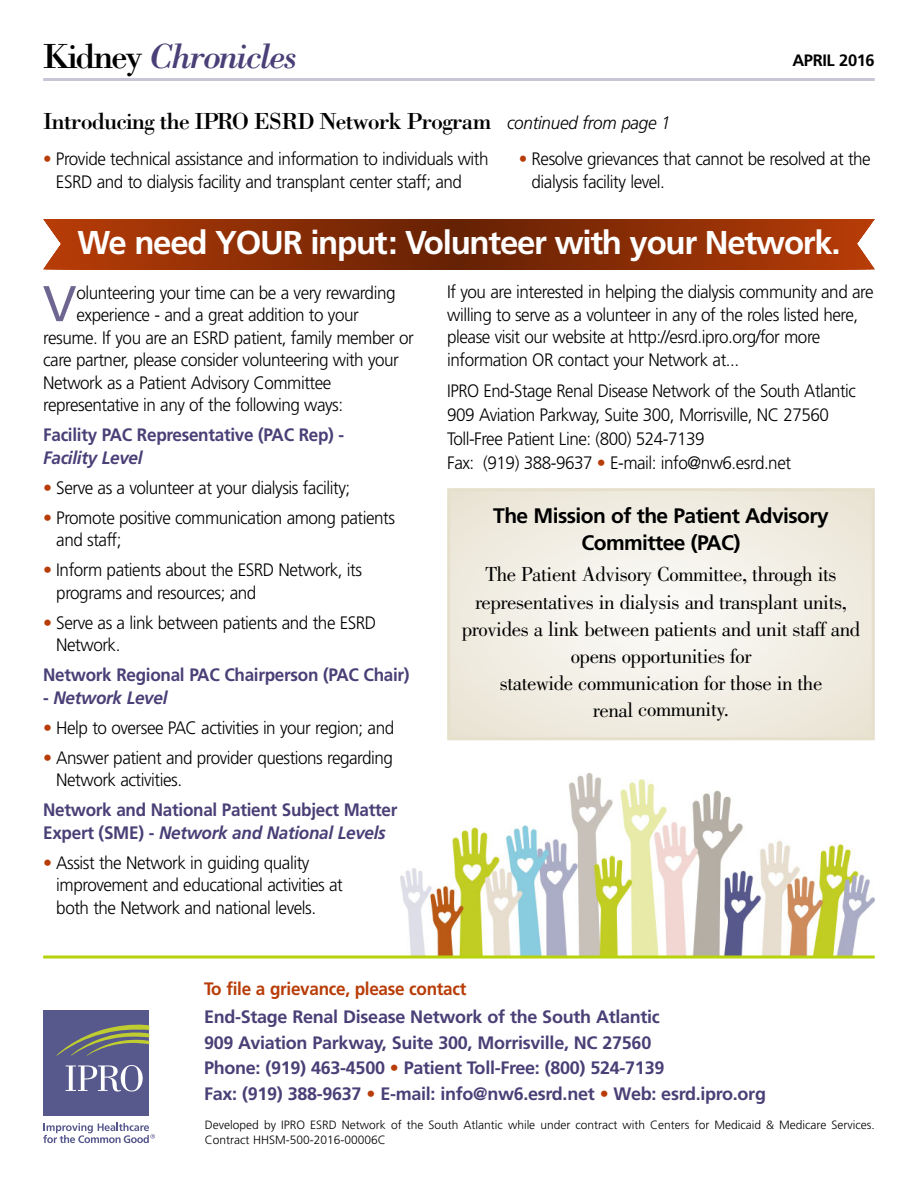
<style>
.page{position:relative;width:918px;height:1188px;background:#fff}
.page>*{position:absolute;margin:0;border:0;box-sizing:border-box;transform-origin:0 0}
.t1{font:50.25px "Frutiger";color:#6e6691}
.t2{font:italic 36px "Bodoni";letter-spacing:-.055em;color:#4a3f76}
.t3{font:700 33px "Frutiger";letter-spacing:-.04em;color:#fff}
.t4{font:24px "Bodoni";letter-spacing:-.04em;color:#000}
.t5{font:21px/27px "Bodoni";letter-spacing:-.02em;color:#000;text-align:center}
.t6{font:700 21px/27px "Frutiger";letter-spacing:-.03em;color:#000;text-align:center}
.t7{font:300 18px/22.5px "Frutiger";letter-spacing:-.03em;color:#000;scale:.95 1}
.t8{font:700 18px/25.5px "Frutiger";letter-spacing:-.015em;color:#4a3f76}
.t9{font:300 18px/24px "Frutiger";letter-spacing:-.03em;color:#000;scale:.93 1}
.t10{font:700 18px/22.5px "Frutiger";letter-spacing:-.015em;color:#4a3f76;scale:.95 1}
.t11{font:700 18px "Frutiger";letter-spacing:-.015em;color:#b83c07;scale:.95 1}
.t12{font:italic 700 18px "Frutiger";letter-spacing:-.015em;color:#4a3f76;scale:.95 1}
.t13{font:700 16.5px "Frutiger";letter-spacing:-.02em;color:#000}
.t14{font:300 12px/15px "Frutiger";color:#000}
.s1{font-style:normal;color:#000}
.s2{font-family:"Frutiger";font-weight:300;font-style:italic;font-size:18px}
.s3{color:#b83c07}
.s4{font-style:normal}
.s5{font-style:italic}
</style>
<div class="page">
<img style="left:400px;top:774px;width:475px;height:182px">
<svg style="left:43px;top:219px;width:832px;height:50px;background:#ae4416"></svg>
<div style="left:182px;top:219px;width:554px;height:50px;background:#9c3306"></div>
<div style="left:213px;top:219px;width:492px;height:50px;background:#963106"></div>
<div style="left:233px;top:219px;width:452px;height:50px;background:#923006"></div>
<div style="left:253px;top:219px;width:412px;height:50px;background:#8e2f06"></div>
<div style="left:273px;top:219px;width:372px;height:50px;background:#8a2d06"></div>
<div style="left:293px;top:219px;width:332px;height:50px;background:#862c05"></div>
<div style="left:313px;top:219px;width:292px;height:50px;background:#822b05"></div>
<div style="left:333px;top:219px;width:252px;height:50px;background:#7e2a05"></div>
<div style="left:353px;top:219px;width:212px;height:50px;background:#7a2805"></div>
<div style="left:374px;top:219px;width:170px;height:50px;background:#762705"></div>
<div style="left:394px;top:219px;width:130px;height:50px;background:#722505"></div>
<div style="left:414px;top:219px;width:90px;height:50px;background:#6e2404"></div>
<div style="left:434px;top:219px;width:50px;height:50px;background:#6a2304"></div>
<div style="left:454px;top:219px;width:10px;height:50px;background:#662204"></div>
<hr style="left:43px;top:78px;width:832px;height:3px;background:#c9c5d6">
<div style="left:43px;top:1011px;width:106px;height:105px;background:#57598d"></div>
<svg style="left:56px;top:1024px;width:93px;height:32px"></svg>
<svg style="left:66px;top:1065px;width:77px;height:27px"></svg>
<svg style="left:43px;top:1123px;width:112px;height:20px"></svg>
<div style="left:451px;top:492px;width:420px;height:244px;background:#ece8da"></div>
<div style="left:454px;top:493px;width:414px;height:243px;background:#eeeade;border-radius:50%"></div>
<div style="left:482px;top:509px;width:358px;height:210px;background:#f0ede2;border-radius:50%"></div>
<div style="left:511px;top:526px;width:300px;height:176px;background:#f2efe6;border-radius:50%"></div>
<div style="left:539px;top:543px;width:244px;height:143px;background:#f4f2ea;border-radius:50%"></div>
<div style="left:568px;top:560px;width:186px;height:109px;background:#f6f4ee;border-radius:50%"></div>
<div style="left:597px;top:576px;width:128px;height:76px;background:#f8f7f2;border-radius:50%"></div>
<div style="left:625px;top:593px;width:72px;height:42px;background:#faf9f6;border-radius:50%"></div>
<div style="left:654px;top:610px;width:14px;height:8px;background:#fcfcfa;border-radius:50%"></div>
<div style="left:447px;top:488px;width:428px;height:252px;border:3px solid #e5dfcb"></div>
<hr style="left:43px;top:956px;width:832px;height:2px;background:#b7d20b">
<h2 class="t2" style="left:43px;top:34px;width:256px"><span class="s1">Kidney</span> Chronicles</h2>
<p class="t13" style="left:792px;top:54px;width:84px">APRIL 2016</p>
<h3 class="t4" style="left:43px;top:106px;width:629px">Introducing the IPRO ESRD Network Program <span class="s2">continued from page 1</span></h3>
<p class="t7" style="left:56px;top:149px;width:457px;text-indent:-13px"><span class="s3">•</span> Provide technical assistance and information to individuals with<br>ESRD and to dialysis facility and transplant center staff; and</p>
<p class="t7" style="left:532px;top:149px;width:359px;text-indent:-13px"><span class="s3">•</span> Resolve grievances that cannot be resolved at the dialysis facility level.</p>
<h3 class="t3" style="left:77px;top:229px;width:765px">We need YOUR input: Volunteer with your Network.</h3>
<h1 class="t1" style="left:43px;top:283px;width:35px">V</h1>
<p class="t7" style="left:77px;top:283px;width:337px">olunteering your time can be a very rewarding</p>
<p class="t7" style="left:77px;top:305px;width:299px">experience - and a great addition to your</p>
<p class="t7" style="left:43px;top:328px;width:392px">resume. If you are an ESRD patient, family member or</p>
<p class="t7" style="left:43px;top:350px;width:376px">care partner, please consider volunteering with your</p>
<p class="t7" style="left:43px;top:373px;width:305px">Network as a Patient Advisory Committee</p>
<p class="t7" style="left:43px;top:395px;width:317px">representative in any of the following ways:</p>
<p class="t10" style="left:43px;top:425px;width:318px">Facility PAC Representative (PAC Rep) -</p>
<p class="t12" style="left:43px;top:450px;width:106px">Facility Level</p>
<p class="t7" style="left:43px;top:478px;width:325px"><span class="s3">•</span> Serve as a volunteer at your dialysis facility;</p>
<p class="t7" style="left:56px;top:508px;width:358px;text-indent:-13px"><span class="s3">•</span> Promote positive communication among patients and staff;</p>
<p class="t7" style="left:56px;top:560px;width:323px;text-indent:-13px"><span class="s3">•</span> Inform patients about the ESRD Network, its programs and resources; and</p>
<p class="t7" style="left:56px;top:613px;width:338px;text-indent:-13px"><span class="s3">•</span> Serve as a link between patients and the ESRD<br>Network.</p>
<p class="t10" style="left:43px;top:665px;width:387px">Network Regional PAC Chairperson (PAC Chair)</p>
<p class="t12" style="left:43px;top:690px;width:132px"><span class="s4">-</span> Network Level</p>
<p class="t7" style="left:43px;top:718px;width:371px"><span class="s3">•</span> Help to oversee PAC activities in your region; and</p>
<p class="t7" style="left:56px;top:748px;width:356px;text-indent:-13px"><span class="s3">•</span> Answer patient and provider questions regarding<br>Network activities.</p>
<p class="t10" style="left:43px;top:800px;width:374px">Network and National Patient Subject Matter<br>Expert (SME) - <span class="s5">Network and National Levels</span></p>
<p class="t7" style="left:56px;top:853px;width:303px;text-indent:-13px"><span class="s3">•</span> Assist the Network in guiding quality improvement and educational activities at both the Network and national levels.</p>
<p class="t7" style="left:447px;top:282px;width:450px">If you are interested in helping the dialysis community and are willing to serve as a volunteer in any of the roles listed here, please visit our website at http://esrd.ipro.org/for more information OR contact your Network at...</p>
<p class="t9" style="left:447px;top:381px;width:441px">IPRO End-Stage Renal Disease Network of the South Atlantic 909 Aviation Parkway, Suite 300, Morrisville, NC 27560<br>Toll-Free Patient Line: (800) 524-7139<br>Fax: (919) 388-9637 <span class="s3">•</span> E-mail: info@nw6.esrd.net</p>
<p class="t6" style="left:493px;top:504px;width:337px">The Mission of the Patient Advisory<br>Committee (PAC)</p>
<p class="t5" style="left:462px;top:563px;width:400px">The Patient Advisory Committee, through its representatives in dialysis and transplant units, provides a link between patients and unit staff and opens opportunities for<br>statewide communication for those in the<br>renal community.</p>
<p class="t11" style="left:204px;top:982px;width:278px">To file a grievance, please contact</p>
<p class="t8" style="left:204px;top:1005px;width:563px">End-Stage Renal Disease Network of the South Atlantic<br>909 Aviation Parkway, Suite 300, Morrisville, NC 27560<br>Phone: (919) 463-4500 <span class="s3">•</span> Patient Toll-Free: (800) 524-7139<br>Fax: (919) 388-9637 <span class="s3">•</span> E-mail: info@nw6.esrd.net <span class="s3">•</span> Web: esrd.ipro.org</p>
<p class="t14" style="left:205px;top:1118px;width:671px">Developed by IPRO ESRD Network of the South Atlantic while under contract with Centers for Medicaid &amp; Medicare Services.<br>Contract HHSM-500-2016-00006C</p>
</div>
